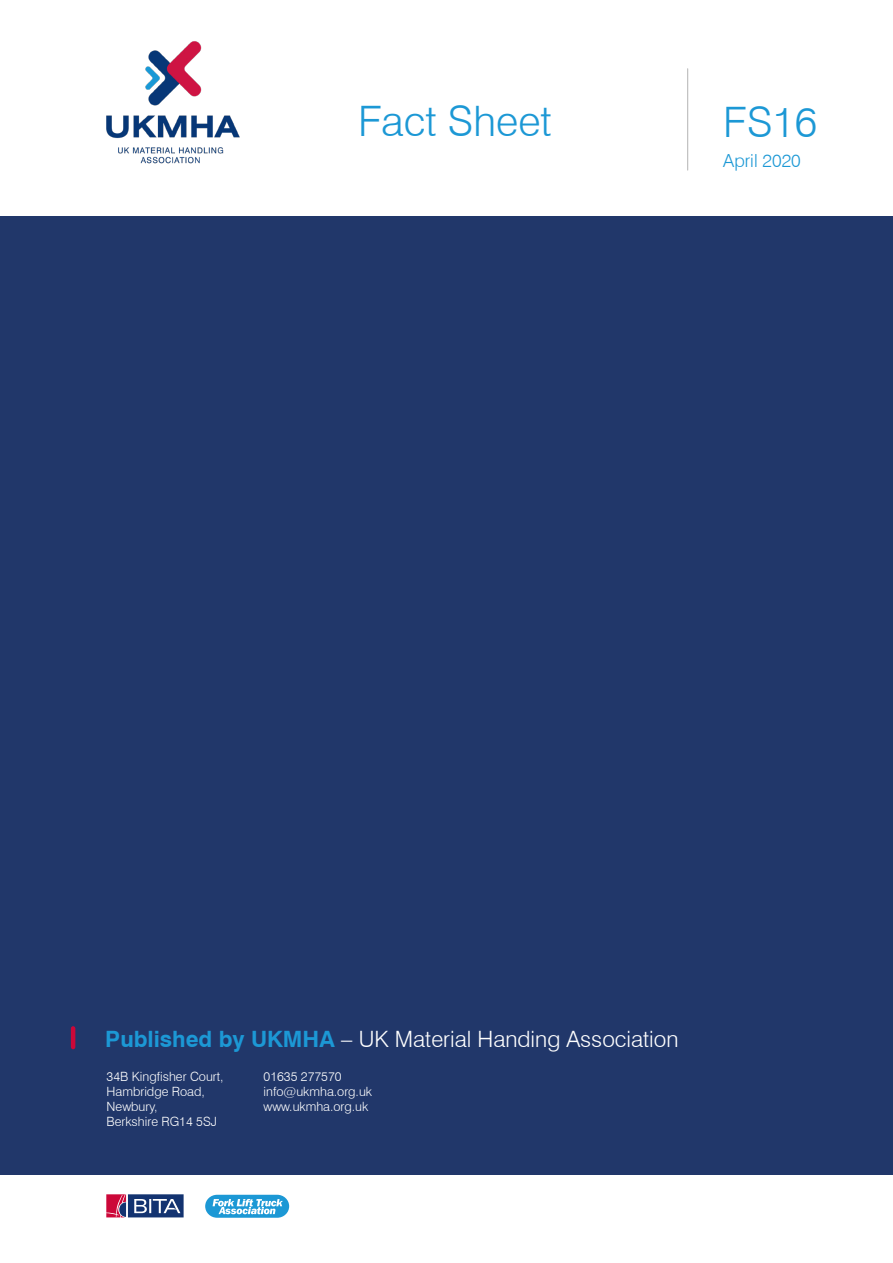
<style>
.page{position:relative;width:893px;height:1263px;background:#fff}
.page>*{position:absolute;margin:0;border:0;box-sizing:border-box;transform-origin:0 0}
.t1{font:300 42px "Swiss 721 BT";color:#1c98d5}
.t2{font:300 22.5px "Swiss 721 BT";color:#fff}
.t3{font:300 18px "Swiss 721 BT";color:#1c98d5}
.t4{font:300 12.75px/15px "Swiss 721 BT";color:#fff}
.s1{font-weight:700;color:#1c98d5}
</style>
<div class="page">
<div style="left:0;top:216px;width:893px;height:959px;background:#21376a"></div>
<svg style="left:106px;top:1194px;width:78px;height:23px;background:#655684"></svg>
<svg style="left:205px;top:1195px;width:84px;height:23px"></svg>
<hr style="left:71px;top:1028px;width:4px;height:19px;background:#cc0839">
<hr style="left:687px;top:69px;width:1px;height:101px;background:#bcbcbc">
<img style="left:106px;top:41px;width:134px;height:123px">
<h1 class="t1" style="left:358px;top:96px;width:195px">Fact Sheet</h1>
<h1 class="t1" style="left:723px;top:97px;width:95px">FS16</h1>
<h3 class="t3" style="left:723px;top:150px;width:79px">April 2020</h3>
<h2 class="t2" style="left:105px;top:1025px;width:575px"><span class="s1">Published by UKMHA</span> – UK Material Handing Association</h2>
<p class="t4" style="left:107px;top:1069px;width:119px">34B Kingfisher Court,<br>Hambridge Road,<br>Newbury,<br>Berkshire RG14 5SJ</p>
<p class="t4" style="left:264px;top:1069px;width:110px">01635 277570 info@ukmha.org.uk www.ukmha.org.uk</p>
</div>
